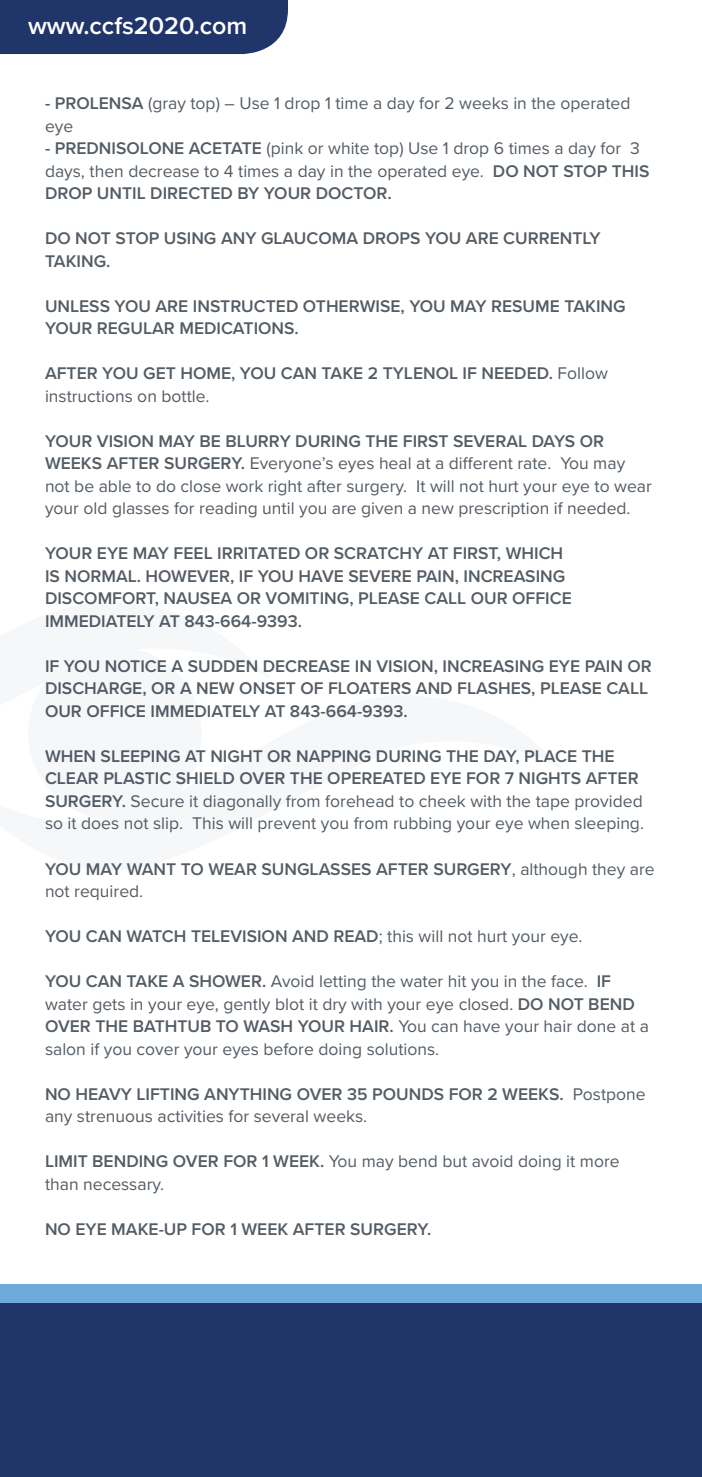
<style>
.page{position:relative;width:702px;height:1477px;background:#fff}
.page>*{position:absolute;margin:0;border:0;box-sizing:border-box;transform-origin:0 0}
.t1{font:600 25px "Proxima Nova";color:#fff}
.t2{font:17.5px/22.5px "Proxima Nova";color:#545c64}
.t3{font:600 17.5px/22.5px "Proxima Nova";color:#545c64}
.s1{font-weight:600}
.s2{font-weight:400}
</style>
<div class="page">
<div style="left:0;top:1301px;width:702px;height:175px;background:#20356a"></div>
<div style="left:0;top:1283px;width:702px;height:19px;background:#6faadc"></div>
<div style="left:0;top:0;width:288px;height:54px;background:#20356a"></div>
<p class="t1" style="left:28px;top:7px;width:221px">www.ccfs2020.com</p>
<p class="t2" style="left:45px;top:91px;width:587px"><span class="s1">- PROLENSA</span> (gray top) – Use 1 drop 1 time a day for 2 weeks in the operated eye</p>
<p class="t2" style="left:45px;top:136px;width:606px"><span class="s1">- PREDNISOLONE ACETATE</span> (pink or white top) Use 1 drop 6 times a day for 3 days, then decrease to 4 times a day in the operated eye. <span class="s1">DO NOT STOP THIS<br>DROP UNTIL DIRECTED BY YOUR DOCTOR.</span></p>
<p class="t3" style="left:45px;top:226px;width:557px">DO NOT STOP USING ANY GLAUCOMA DROPS YOU ARE CURRENTLY<br>TAKING.</p>
<p class="t3" style="left:45px;top:294px;width:582px">UNLESS YOU ARE INSTRUCTED OTHERWISE, YOU MAY RESUME TAKING<br>YOUR REGULAR MEDICATIONS.</p>
<p class="t3" style="left:45px;top:361px;width:564px">AFTER YOU GET HOME, YOU CAN TAKE 2 TYLENOL IF NEEDED. <span class="s2">Follow instructions on bottle.</span></p>
<p class="t2" style="left:45px;top:429px;width:608px"><span class="s1">YOUR VISION MAY BE BLURRY DURING THE FIRST SEVERAL DAYS OR WEEKS AFTER SURGERY.</span> Everyone’s eyes heal at a different rate. You may not be able to do close work right after surgery. It will not hurt your eye to wear your old glasses for reading until you are given a new prescription if needed.</p>
<p class="t3" style="left:45px;top:541px;width:528px">YOUR EYE MAY FEEL IRRITATED OR SCRATCHY AT FIRST, WHICH IS NORMAL. HOWEVER, IF YOU HAVE SEVERE PAIN, INCREASING DISCOMFORT, NAUSEA OR VOMITING, PLEASE CALL OUR OFFICE IMMEDIATELY AT 843-664-9393.</p>
<p class="t3" style="left:45px;top:654px;width:608px">IF YOU NOTICE A SUDDEN DECREASE IN VISION, INCREASING EYE PAIN OR<br>DISCHARGE, OR A NEW ONSET OF FLOATERS AND FLASHES, PLEASE CALL<br>OUR OFFICE IMMEDIATELY AT 843-664-9393.</p>
<p class="t2" style="left:45px;top:744px;width:601px"><span class="s1">WHEN SLEEPING AT NIGHT OR NAPPING DURING THE DAY, PLACE THE CLEAR PLASTIC SHIELD OVER THE OPEREATED EYE FOR 7 NIGHTS AFTER SURGERY.</span> Secure it diagonally from forehead to cheek with the tape provided so it does not slip. This will prevent you from rubbing your eye when sleeping.</p>
<p class="t3" style="left:45px;top:856px;width:611px">YOU MAY WANT TO WEAR SUNGLASSES AFTER SURGERY<span class="s2">, although they are not required.</span></p>
<p class="t3" style="left:45px;top:924px;width:539px">YOU CAN WATCH TELEVISION AND READ<span class="s2">; this will not hurt your eye.</span></p>
<p class="t2" style="left:45px;top:969px;width:605px"><span class="s1">YOU CAN TAKE A SHOWER.</span> Avoid letting the water hit you in the face. <span class="s1">IF </span>water gets in your eye, gently blot it dry with your eye closed. <span class="s1">DO NOT BEND OVER THE BATHTUB TO WASH YOUR HAIR.</span> You can have your hair done at a salon if you cover your eyes before doing solutions.</p>
<p class="t2" style="left:45px;top:1081px;width:602px"><span class="s1">NO HEAVY LIFTING ANYTHING OVER 35 POUNDS FOR 2 WEEKS.</span> Postpone any strenuous activities for several weeks.</p>
<p class="t2" style="left:45px;top:1149px;width:576px"><span class="s1">LIMIT BENDING OVER FOR 1 WEEK.</span> You may bend but avoid doing it more than necessary.</p>
<p class="t3" style="left:45px;top:1216px;width:388px">NO EYE MAKE-UP FOR 1 WEEK AFTER SURGERY.</p>
</div>
